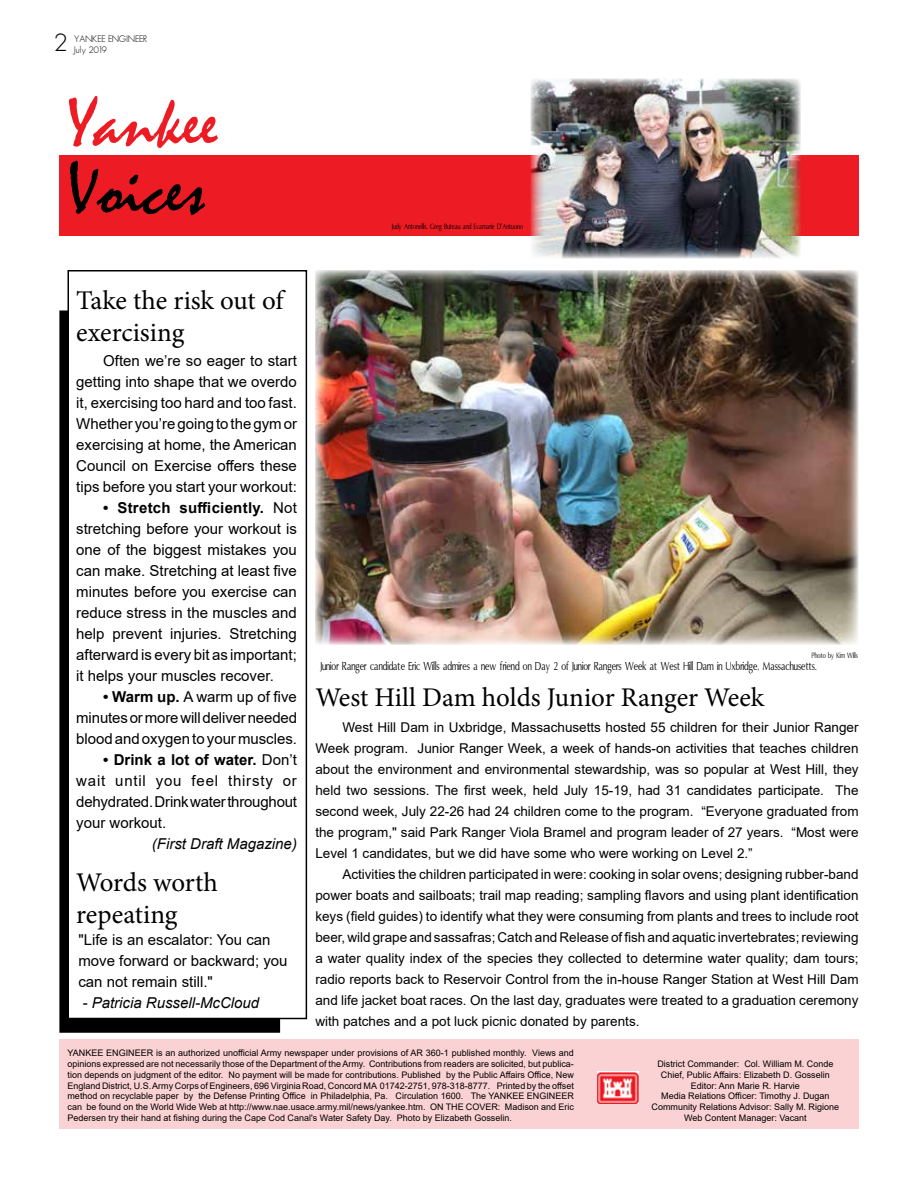
<style>
.page{position:relative;width:918px;height:1188px;background:#fff}
.page>*{position:absolute;margin:0;border:0;box-sizing:border-box;transform-origin:0 0}
.t1{font:72px "Mistral";color:#ed1c24}
.t2{font:72px "Mistral";color:#000}
.t3{font:27px/32.4px "Minion Pro";letter-spacing:-.005em;color:#000}
.t4{font:300 24px "Futura";color:#000}
.t5{font:15px/21px "Arial";color:#000;text-align:justify}
.t6{font:italic 15px "Arial";color:#000}
.t7{font:13.5px/21px "Arial";color:#000;text-align:justify}
.t8{font:13.5px "Oxford Cn";color:#000}
.t9{font:9px/10.8px "Arial";color:#000;text-align:justify}
.t10{font:9px "Oxford Cn";color:#000}
.t11{font:300 9px/10.8px "Futura";color:#000}
.s1{font-weight:700}
</style>
<div class="page">
<div style="left:60px;top:311px;width:219px;height:721px;background:#000"></div>
<div style="left:68px;top:271px;width:238px;height:747px;background:#fff"></div>
<div style="left:68px;top:270px;width:239px;height:749px;border:2px solid #000"></div>
<div style="left:59px;top:155px;width:800px;height:81px;background:#ed1c24"></div>
<div style="left:59px;top:1039px;width:800px;height:90px;background:#fbd2d3"></div>
<img style="left:597px;top:1072px;width:41px;height:32px">
<img style="left:315px;top:270px;width:543px;height:375px">
<img style="left:531px;top:79px;width:269px;height:180px">
<h3 class="t4" style="left:54px;top:27px;width:14px">2</h3>
<p class="t11" style="left:74px;top:33px;width:74px">YANKEE ENGINEER<br>July 2019</p>
<h1 class="t1" style="left:68px;top:79px;width:152px">Yankee</h1>
<h1 class="t2" style="left:68px;top:147px;width:139px">Voices</h1>
<p class="t10" style="left:392px;top:222px;width:133px">Judy Antonellis, Greg Buteau and Evamarie D'Antuono</p>
<h2 class="t3" style="left:76px;top:284px;width:209px">Take the risk out of exercising</h2>
<p class="t5" style="left:76px;top:350px;width:222px;text-indent:27px">Often we’re so eager to start getting into shape that we overdo it, exercising too hard and too fast.<br>Whether you’re going to the gym or exercising at home, the American Council on Exercise offers these tips before you start your workout:</p>
<p class="t5" style="left:76px;top:497px;width:222px;text-indent:27px"><span class="s1">• Stretch sufficiently.</span> Not stretching before your workout is one of the biggest mistakes you can make. Stretching at least five minutes before you exercise can reduce stress in the muscles and help prevent injuries. Stretching afterward is every bit as important; it helps your muscles recover.</p>
<p class="t5" style="left:76px;top:686px;width:222px;text-indent:27px"><span class="s1">• Warm up.</span> A warm up of five minutes or more will deliver needed blood and oxygen to your muscles.</p>
<p class="t5" style="left:76px;top:749px;width:222px;text-indent:27px"><span class="s1">• Drink a lot of water.</span> Don’t wait until you feel thirsty or dehydrated. Drink water throughout your workout.</p>
<p class="t6" style="left:152px;top:834px;width:147px">(First Draft Magazine)</p>
<h2 class="t3" style="left:76px;top:866px;width:143px">Words worth repeating</h2>
<p class="t5" style="left:78px;top:929px;width:211px;text-align:left">"Life is an escalator: You can move forward or backward; you can not remain still."</p>
<p class="t6" style="left:83px;top:993px;width:178px">- Patricia Russell-McCloud</p>
<p class="t10" style="left:812px;top:651px;width:48px">Photo by Kim Wills</p>
<p class="t8" style="left:321px;top:659px;width:498px">Junior Ranger candidate Eric Wills admires a new friend on Day 2 of Junior Rangers Week at West Hill Dam in Uxbridge, Massachusetts.</p>
<h2 class="t3" style="left:315px;top:682px;width:450px">West Hill Dam holds Junior Ranger Week</h2>
<p class="t7" style="left:315px;top:717px;width:545px;text-indent:27px">West Hill Dam in Uxbridge, Massachusetts hosted 55 children for their Junior Ranger Week program. Junior Ranger Week, a week of hands-on activities that teaches children about the environment and environmental stewardship, was so popular at West Hill, they held two sessions. The first week, held July 15-19, had 31 candidates participate. The second week, July 22-26 had 24 children come to the program. “Everyone graduated from the program," said Park Ranger Viola Bramel and program leader of 27 years. “Most were Level 1 candidates, but we did have some who were working on Level 2.”</p>
<p class="t7" style="left:315px;top:864px;width:545px;text-indent:27px">Activities the children participated in were: cooking in solar ovens; designing rubber-band power boats and sailboats; trail map reading; sampling flavors and using plant identification keys (field guides) to identify what they were consuming from plants and trees to include root beer, wild grape and sassafras; Catch and Release of fish and aquatic invertebrates; reviewing a water quality index of the species they collected to determine water quality; dam tours; radio reports back to Reservoir Control from the in-house Ranger Station at West Hill Dam and life jacket boat races. On the last day, graduates were treated to a graduation ceremony with patches and a pot luck picnic donated by parents.</p>
<p class="t9" style="left:68px;top:1048px;width:508px">YANKEE ENGINEER is an authorized unofficial Army newspaper under provisions of AR 360-1 published monthly. Views and opinions expressed are not necessarily those of the Department of the Army. Contributions from readers are solicited, but publica&shy;tion depends on judgment of the editor. No payment will be made for contributions. Published by the Public Affairs Office, New England District, U.S. Army Corps of Engineers, 696 Virginia Road, Concord MA 01742-2751, 978-318-8777. Printed by the offset method on recyclable paper by the Defense Printing Office in Philadelphia, Pa. Circulation 1600. The YANKEE ENGINEER can be found on the World Wide Web at http://www.nae.usace.army.mil/news/yankee.htm. ON THE COVER: Madison and Eric Pedersen try their hand at fishing during the Cape Cod Canal's Water Safety Day. Photo by Elizabeth Gosselin.</p>
<p class="t9" style="left:652px;top:1058px;width:189px;text-align:center">District Commander: Col. William M. Conde Chief, Public Affairs: Elizabeth D. Gosselin Editor: Ann Marie R. Harvie<br>Media Relations Officer: Timothy J. Dugan Community Relations Advisor: Sally M. Rigione Web Content Manager: Vacant</p>
</div>
